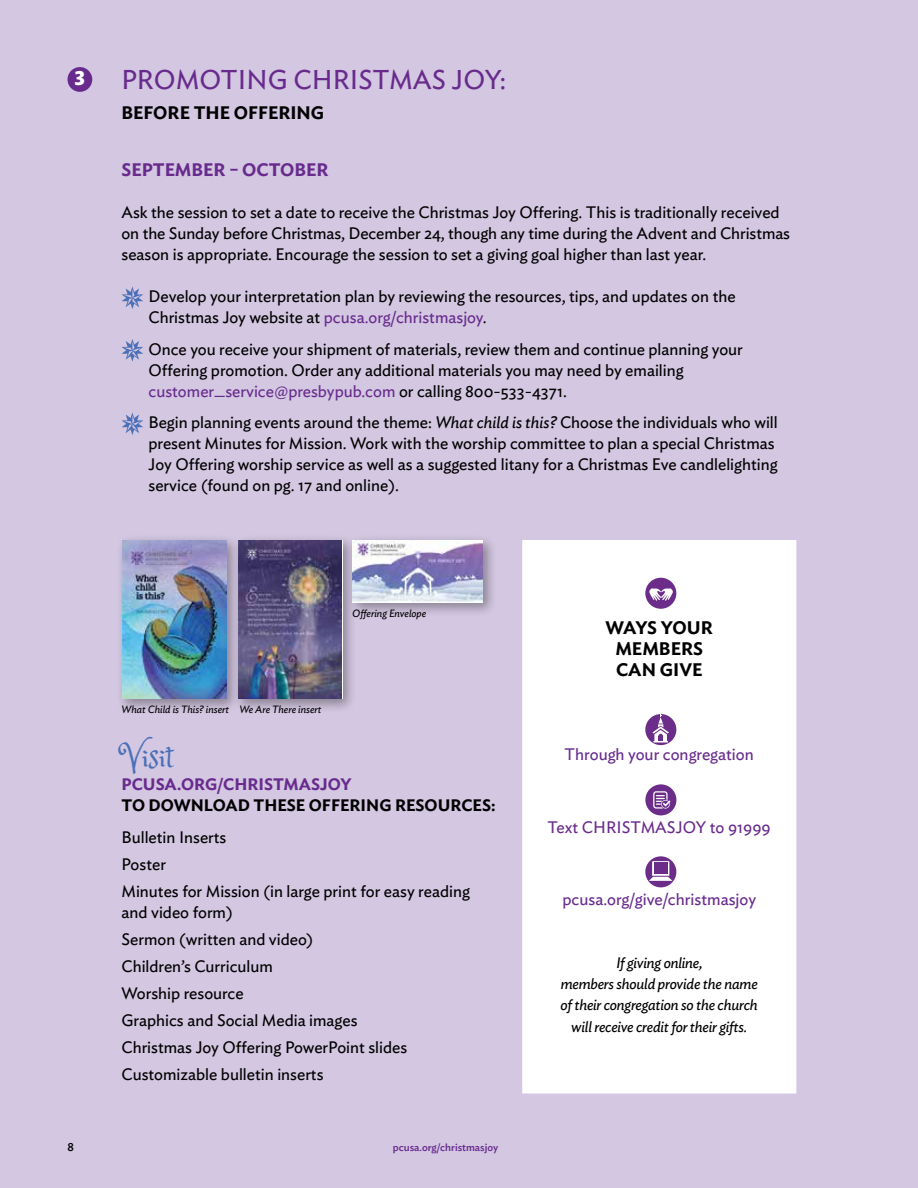
<style>
.page{position:relative;width:918px;height:1188px;background:#d3c7e1}
.page>*{position:absolute;margin:0;border:0;box-sizing:border-box;transform-origin:0 0}
.t1{font:31.5px "Princess Sofia";color:#4b70b7}
.t2{font:27px "Ideal Sans";color:#682b8d}
.t3{font:700 21px "Ideal Sans";color:#fff}
.t4{font:600 18.15px/21.1px "Ideal Sans";color:#000;text-align:center}
.t5{font:600 18px "Ideal Sans";color:#000}
.t6{font:600 18px "Ideal Sans";color:#682b8d}
.t7{font:16.5px/21px "Ideal Sans";color:#000}
.t8{font:16.5px "Ideal Sans";color:#682b8d}
.t9{font:600 16.5px "Ideal Sans";color:#000}
.t10{font:600 16.5px "Ideal Sans";color:#682b8d}
.t11{font:italic 15px/21.1px "Ideal Sans";letter-spacing:-.015em;color:#000;text-align:center}
.t12{font:500 12px "Ideal Sans";color:#000}
.t13{font:italic 10.5px "Ideal Sans";color:#000}
.t14{font:500 10.5px "Ideal Sans";color:#682b8d}
.s1{color:#682b8d}
.s2{font-style:italic}
</style>
<div class="page">
<div style="left:67px;top:67px;width:25px;height:25px;background:#682b8d;border-radius:50%"></div>
<div style="left:522px;top:540px;width:274px;height:554px;background:#fff;border:2px solid #fff"></div>
<div style="left:645px;top:714px;width:31px;height:31px;background:#6c2c89;border-radius:50%"></div>
<svg style="left:652px;top:715px;width:17px;height:28px"></svg>
<div style="left:645px;top:578px;width:31px;height:31px;background:#6c2c89;border-radius:50%"></div>
<svg style="left:649px;top:588px;width:24px;height:13px"></svg>
<div style="left:645px;top:784px;width:31px;height:31px;background:#6c2c89;border-radius:50%"></div>
<svg style="left:653px;top:791px;width:18px;height:18px"></svg>
<div style="left:645px;top:856px;width:31px;height:31px;background:#6c2c89;border-radius:50%"></div>
<svg style="left:649px;top:861px;width:23px;height:20px"></svg>
<div style="left:116px;top:534px;width:125px;height:179px;background:#000;opacity:.35"></div>
<img style="left:122px;top:540px;width:104px;height:159px">
<div style="left:232px;top:534px;width:124px;height:179px;background:#000;opacity:.35"></div>
<img style="left:238px;top:540px;width:104px;height:159px">
<div style="left:347px;top:534px;width:150px;height:83px;background:#000;opacity:.35"></div>
<img style="left:353px;top:540px;width:130px;height:62px">
<svg style="left:122px;top:287px;width:21px;height:22px"></svg>
<svg style="left:122px;top:339px;width:21px;height:23px"></svg>
<svg style="left:122px;top:413px;width:21px;height:22px"></svg>
<p class="t3" style="left:75px;top:57px;width:12px">3</p>
<h2 class="t2" style="left:122px;top:59px;width:386px">PROMOTING CHRISTMAS JOY:</h2>
<p class="t5" style="left:122px;top:99px;width:204px">BEFORE THE OFFERING</p>
<p class="t6" style="left:122px;top:156px;width:209px">SEPTEMBER – OCTOBER</p>
<p class="t7" style="left:122px;top:201px;width:670px">Ask the session to set a date to receive the Christmas Joy Offering. This is traditionally received on the Sunday before Christmas, December 24, though any time during the Advent and Christmas season is appropriate. Encourage the session to set a giving goal higher than last year.</p>
<p class="t7" style="left:148px;top:285px;width:589px">Develop your interpretation plan by reviewing the resources, tips, and updates on the<br>Christmas Joy website at <span class="s1">pcusa.org/christmasjoy</span>.</p>
<p class="t7" style="left:148px;top:337px;width:596px">Once you receive your shipment of materials, review them and continue planning your<br>Offering promotion. Order any additional materials you may need by emailing <span class="s1">customer_service@presbypub.com</span> or calling 800-533-4371.</p>
<p class="t7" style="left:148px;top:411px;width:631px">Begin planning events around the theme: <span class="s2">What child is this?</span> Choose the individuals who will present Minutes for Mission. Work with the worship committee to plan a special Christmas Joy Offering worship service as well as a suggested litany for a Christmas Eve candlelighting service (found on pg. 17 and online).</p>
<p class="t13" style="left:352px;top:605px;width:75px">Offering Envelope</p>
<p class="t13" style="left:122px;top:701px;width:202px">What Child is This? insert We Are There insert</p>
<h1 class="t1" style="left:122px;top:737px;width:54px">Visit</h1>
<p class="t10" style="left:122px;top:771px;width:232px">PCUSA.ORG/CHRISTMASJOY</p>
<p class="t9" style="left:122px;top:792px;width:376px">TO DOWNLOAD THESE OFFERING RESOURCES:</p>
<p class="t7" style="left:122px;top:822px;width:350px;line-height:27px">Bulletin Inserts<br>Poster<br>Minutes for Mission (in large print for easy reading</p>
<p class="t7" style="left:122px;top:897px;width:287px;line-height:27px">and video form)<br>Sermon (written and video)<br>Children’s Curriculum<br>Worship resource<br>Graphics and Social Media images<br>Christmas Joy Offering PowerPoint slides<br>Customizable bulletin inserts</p>
<p class="t4" style="left:606px;top:615px;width:109px">WAYS YOUR<br>MEMBERS<br>CAN GIVE</p>
<p class="t8" style="left:565px;top:742px;width:191px">Through your congregation</p>
<p class="t8" style="left:548px;top:814px;width:225px">Text CHRISTMASJOY to 91999</p>
<p class="t8" style="left:562px;top:887px;width:195px">pcusa.org/give/christmasjoy</p>
<p class="t11" style="left:561px;top:951px;width:199px">If giving online,<br>members should provide the name of their congregation so the church will receive credit for their gifts.</p>
<p class="t12" style="left:68px;top:1138px;width:8px">8</p>
<p class="t14" style="left:393px;top:1139px;width:107px">pcusa.org/christmasjoy</p>
</div>
